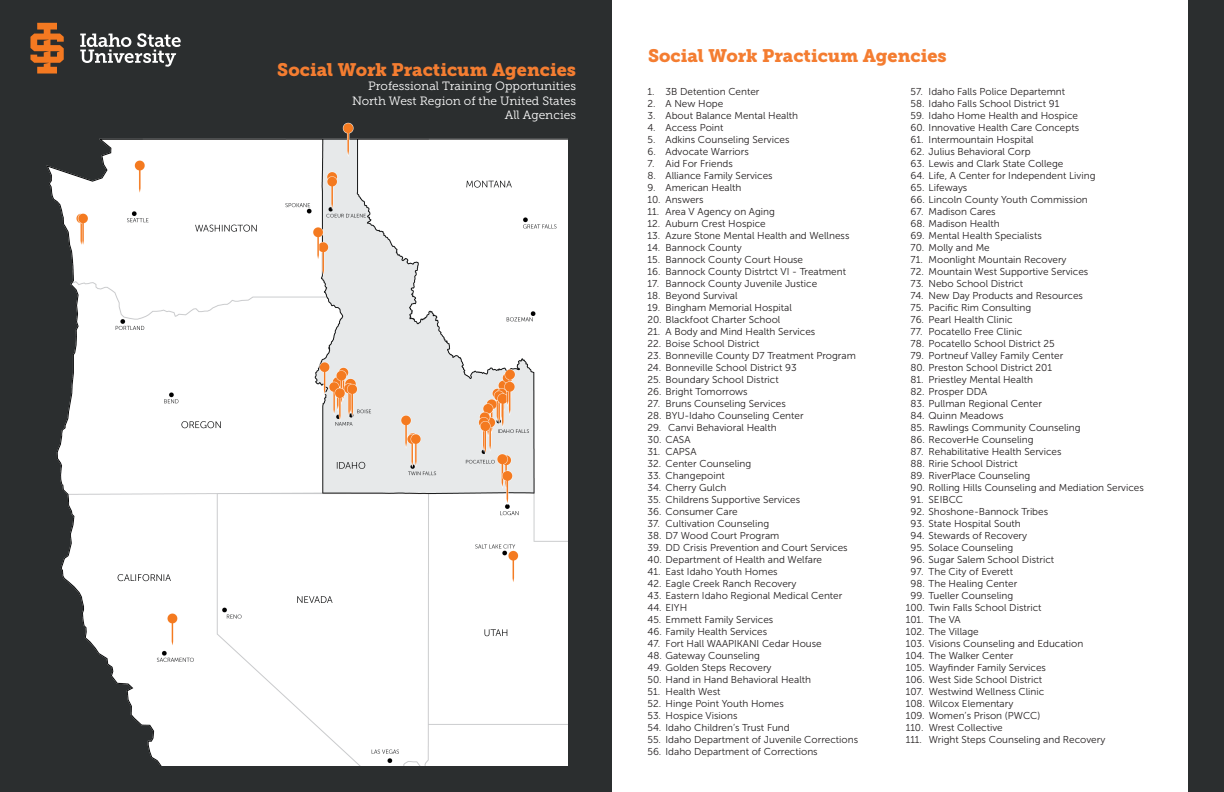
<style>
.page{position:relative;width:1224px;height:792px;background:#fff}
.page>*{position:absolute;margin:0;border:0;box-sizing:border-box;transform-origin:0 0}
.t1{font:18px "Museo Slab 900";color:#f47d31}
.t2{font:12px "Museo Slab 300";color:#fff}
.t3{font:10px "Museo Sans 300";color:#231f20}
</style>
<div class="page">
<div style="left:0;top:0;width:612px;height:792px;background:#2b2e2f"></div>
<img style="left:46px;top:122px;width:522px;height:644px">
<svg style="left:30px;top:23px;width:34px;height:51px"></svg>
<svg style="left:80px;top:33px;width:101px;height:34px"></svg>
<div style="left:1188px;top:0;width:36px;height:792px;background:#2b2e2f"></div>
<p class="t1" style="left:277px;top:59px;width:300px">Social Work Practicum Agencies</p>
<p class="t2" style="left:368px;top:80px;width:209px">Professional Training Opportunities</p>
<p class="t2" style="left:352px;top:94px;width:225px">North West Region of the United States</p>
<p class="t2" style="left:505px;top:109px;width:73px">All Agencies</p>
<p class="t1" style="left:648px;top:45px;width:300px">Social Work Practicum Agencies</p>
<p class="t3" style="left:648px;top:86px;width:113px">1. 3B Detention Center</p>
<p class="t3" style="left:648px;top:98px;width:77px">2. A New Hope</p>
<p class="t3" style="left:648px;top:110px;width:152px">3. About Balance Mental Health</p>
<p class="t3" style="left:648px;top:122px;width:78px">4. Access Point</p>
<p class="t3" style="left:648px;top:134px;width:144px">5. Adkins Counseling Services</p>
<p class="t3" style="left:648px;top:146px;width:103px">6. Advocate Warriors</p>
<p class="t3" style="left:648px;top:158px;width:87px">7. Aid For Friends</p>
<p class="t3" style="left:648px;top:170px;width:127px">8. Alliance Family Services</p>
<p class="t3" style="left:648px;top:182px;width:96px">9. American Health</p>
<p class="t3" style="left:648px;top:194px;width:58px">10. Answers</p>
<p class="t3" style="left:648px;top:206px;width:129px">11. Area V Agency on Aging</p>
<p class="t3" style="left:648px;top:218px;width:120px">12. Auburn Crest Hospice</p>
<p class="t3" style="left:648px;top:230px;width:203px">13. Azure Stone Mental Health and Wellness</p>
<p class="t3" style="left:648px;top:242px;width:96px">14. Bannock County</p>
<p class="t3" style="left:648px;top:254px;width:157px">15. Bannock County Court House</p>
<p class="t3" style="left:648px;top:266px;width:200px">16. Bannock County Distrtct VI - Treatment</p>
<p class="t3" style="left:648px;top:278px;width:171px">17. Bannock County Juvenile Justice</p>
<p class="t3" style="left:648px;top:290px;width:92px">18. Beyond Survival</p>
<p class="t3" style="left:648px;top:302px;width:146px">19. Bingham Memorial Hospital</p>
<p class="t3" style="left:648px;top:314px;width:134px">20. Blackfoot Charter School</p>
<p class="t3" style="left:648px;top:326px;width:169px">21. A Body and Mind Health Services</p>
<p class="t3" style="left:648px;top:338px;width:114px">22. Boise School District</p>
<p class="t3" style="left:648px;top:350px;width:210px">23. Bonneville County D7 Treatment Program</p>
<p class="t3" style="left:648px;top:362px;width:151px">24. Bonneville School District 93</p>
<p class="t3" style="left:648px;top:374px;width:133px">25. Boundary School District</p>
<p class="t3" style="left:648px;top:386px;width:102px">26. Bright Tomorrows</p>
<p class="t3" style="left:648px;top:398px;width:140px">27. Bruns Counseling Services</p>
<p class="t3" style="left:648px;top:410px;width:158px">28. BYU-Idaho Counseling Center</p>
<p class="t3" style="left:648px;top:422px;width:131px">29. Canvi Behavioral Health</p>
<p class="t3" style="left:648px;top:434px;width:44px">30. CASA</p>
<p class="t3" style="left:648px;top:446px;width:50px">31. CAPSA</p>
<p class="t3" style="left:648px;top:458px;width:105px">32. Center Counseling</p>
<p class="t3" style="left:648px;top:470px;width:79px">33. Changepoint</p>
<p class="t3" style="left:648px;top:482px;width:80px">34. Cherry Gulch</p>
<p class="t3" style="left:648px;top:494px;width:154px">35. Childrens Supportive Services</p>
<p class="t3" style="left:648px;top:506px;width:92px">36. Consumer Care</p>
<p class="t3" style="left:648px;top:518px;width:123px">37. Cultivation Counseling</p>
<p class="t3" style="left:648px;top:530px;width:133px">38. D7 Wood Court Program</p>
<p class="t3" style="left:648px;top:542px;width:202px">39. DD Crisis Prevention and Court Services</p>
<p class="t3" style="left:648px;top:554px;width:176px">40. Department of Health and Welfare</p>
<p class="t3" style="left:648px;top:566px;width:132px">41. East Idaho Youth Homes</p>
<p class="t3" style="left:648px;top:578px;width:150px">42. Eagle Creek Ranch Recovery</p>
<p class="t3" style="left:648px;top:590px;width:196px">43. Eastern Idaho Regional Medical Center</p>
<p class="t3" style="left:648px;top:602px;width:41px">44. EIYH</p>
<p class="t3" style="left:648px;top:614px;width:127px">45. Emmett Family Services</p>
<p class="t3" style="left:648px;top:626px;width:121px">46. Family Health Services</p>
<p class="t3" style="left:648px;top:638px;width:176px">47. Fort Hall WAAPIKANI Cedar House</p>
<p class="t3" style="left:648px;top:650px;width:114px">48. Gateway Counseling</p>
<p class="t3" style="left:648px;top:662px;width:125px">49. Golden Steps Recovery</p>
<p class="t3" style="left:648px;top:674px;width:165px">50. Hand in Hand Behavioral Health</p>
<p class="t3" style="left:648px;top:686px;width:75px">51. Health West</p>
<p class="t3" style="left:648px;top:698px;width:138px">52. Hinge Point Youth Homes</p>
<p class="t3" style="left:648px;top:710px;width:91px">53. Hospice Visions</p>
<p class="t3" style="left:648px;top:722px;width:144px">54. Idaho Children’s Trust Fund</p>
<p class="t3" style="left:648px;top:734px;width:212px">55. Idaho Department of Juvenile Corrections</p>
<p class="t3" style="left:648px;top:746px;width:172px">56. Idaho Department of Corrections</p>
<p class="t3" style="left:911px;top:86px;width:156px">57. Idaho Falls Police Departemnt</p>
<p class="t3" style="left:911px;top:98px;width:150px">58. Idaho Falls School District 91</p>
<p class="t3" style="left:911px;top:110px;width:169px">59. Idaho Home Health and Hospice</p>
<p class="t3" style="left:911px;top:122px;width:170px">60. Innovative Health Care Concepts</p>
<p class="t3" style="left:911px;top:134px;width:125px">61. Intermountain Hospital</p>
<p class="t3" style="left:911px;top:146px;width:122px">62. Julius Behavioral Corp</p>
<p class="t3" style="left:911px;top:158px;width:154px">63. Lewis and Clark State College</p>
<p class="t3" style="left:911px;top:170px;width:186px">64. Life, A Center for Independent Living</p>
<p class="t3" style="left:911px;top:182px;width:58px">65. Lifeways</p>
<p class="t3" style="left:911px;top:194px;width:179px">66. Lincoln County Youth Commission</p>
<p class="t3" style="left:911px;top:206px;width:87px">67. Madison Cares</p>
<p class="t3" style="left:911px;top:218px;width:91px">68. Madison Health</p>
<p class="t3" style="left:911px;top:230px;width:133px">69. Mental Health Specialists</p>
<p class="t3" style="left:911px;top:242px;width:81px">70. Molly and Me</p>
<p class="t3" style="left:911px;top:254px;width:157px">71. Moonlight Mountain Recovery</p>
<p class="t3" style="left:911px;top:266px;width:179px">72. Mountain West Supportive Services</p>
<p class="t3" style="left:911px;top:278px;width:114px">73. Nebo School District</p>
<p class="t3" style="left:911px;top:290px;width:174px">74. New Day Products and Resources</p>
<p class="t3" style="left:911px;top:302px;width:122px">75. Pacific Rim Consulting</p>
<p class="t3" style="left:911px;top:314px;width:103px">76. Pearl Health Clinic</p>
<p class="t3" style="left:911px;top:326px;width:113px">77. Pocatello Free Clinic</p>
<p class="t3" style="left:911px;top:338px;width:146px">78. Pocatello School District 25</p>
<p class="t3" style="left:911px;top:350px;width:154px">79. Portneuf Valley Family Center</p>
<p class="t3" style="left:911px;top:362px;width:143px">80. Preston School District 201</p>
<p class="t3" style="left:911px;top:374px;width:124px">81. Priestley Mental Health</p>
<p class="t3" style="left:911px;top:386px;width:78px">82. Prosper DDA</p>
<p class="t3" style="left:911px;top:398px;width:133px">83. Pullman Regional Center</p>
<p class="t3" style="left:911px;top:410px;width:94px">84. Quinn Meadows</p>
<p class="t3" style="left:911px;top:422px;width:171px">85. Rawlings Community Counseling</p>
<p class="t3" style="left:911px;top:434px;width:124px">86. RecoverHe Counseling</p>
<p class="t3" style="left:911px;top:446px;width:152px">87. Rehabilitative Health Services</p>
<p class="t3" style="left:911px;top:458px;width:109px">88. Ririe School District</p>
<p class="t3" style="left:911px;top:470px;width:121px">89. RiverPlace Counseling</p>
<p class="t3" style="left:911px;top:482px;width:235px">90. Rolling Hills Counseling and Mediation Services</p>
<p class="t3" style="left:911px;top:494px;width:54px">91. SEIBCC</p>
<p class="t3" style="left:911px;top:506px;width:139px">92. Shoshone-Bannock Tribes</p>
<p class="t3" style="left:911px;top:518px;width:112px">93. State Hospital South</p>
<p class="t3" style="left:911px;top:530px;width:118px">94. Stewards of Recovery</p>
<p class="t3" style="left:911px;top:542px;width:104px">95. Solace Counseling</p>
<p class="t3" style="left:911px;top:554px;width:145px">96. Sugar Salem School District</p>
<p class="t3" style="left:911px;top:566px;width:104px">97. The City of Everett</p>
<p class="t3" style="left:911px;top:578px;width:108px">98. The Healing Center</p>
<p class="t3" style="left:911px;top:590px;width:104px">99. Tueller Counseling</p>
<p class="t3" style="left:906px;top:603px;width:137px">100. Twin Falls School District</p>
<p class="t3" style="left:906px;top:615px;width:57px">101. The VA</p>
<p class="t3" style="left:906px;top:627px;width:75px">102. The Village</p>
<p class="t3" style="left:906px;top:639px;width:179px">103. Visions Counseling and Education</p>
<p class="t3" style="left:906px;top:651px;width:109px">104. The Walker Center</p>
<p class="t3" style="left:906px;top:663px;width:142px">105. Wayfinder Family Services</p>
<p class="t3" style="left:906px;top:675px;width:138px">106. West Side School District</p>
<p class="t3" style="left:906px;top:687px;width:140px">107. Westwind Wellness Clinic</p>
<p class="t3" style="left:906px;top:699px;width:109px">108. Wilcox Elementary</p>
<p class="t3" style="left:906px;top:711px;width:136px">109. Women’s Prison (PWCC)</p>
<p class="t3" style="left:906px;top:723px;width:99px">110. Wrest Collective</p>
<p class="t3" style="left:906px;top:735px;width:201px">111. Wright Steps Counseling and Recovery</p>
</div>
